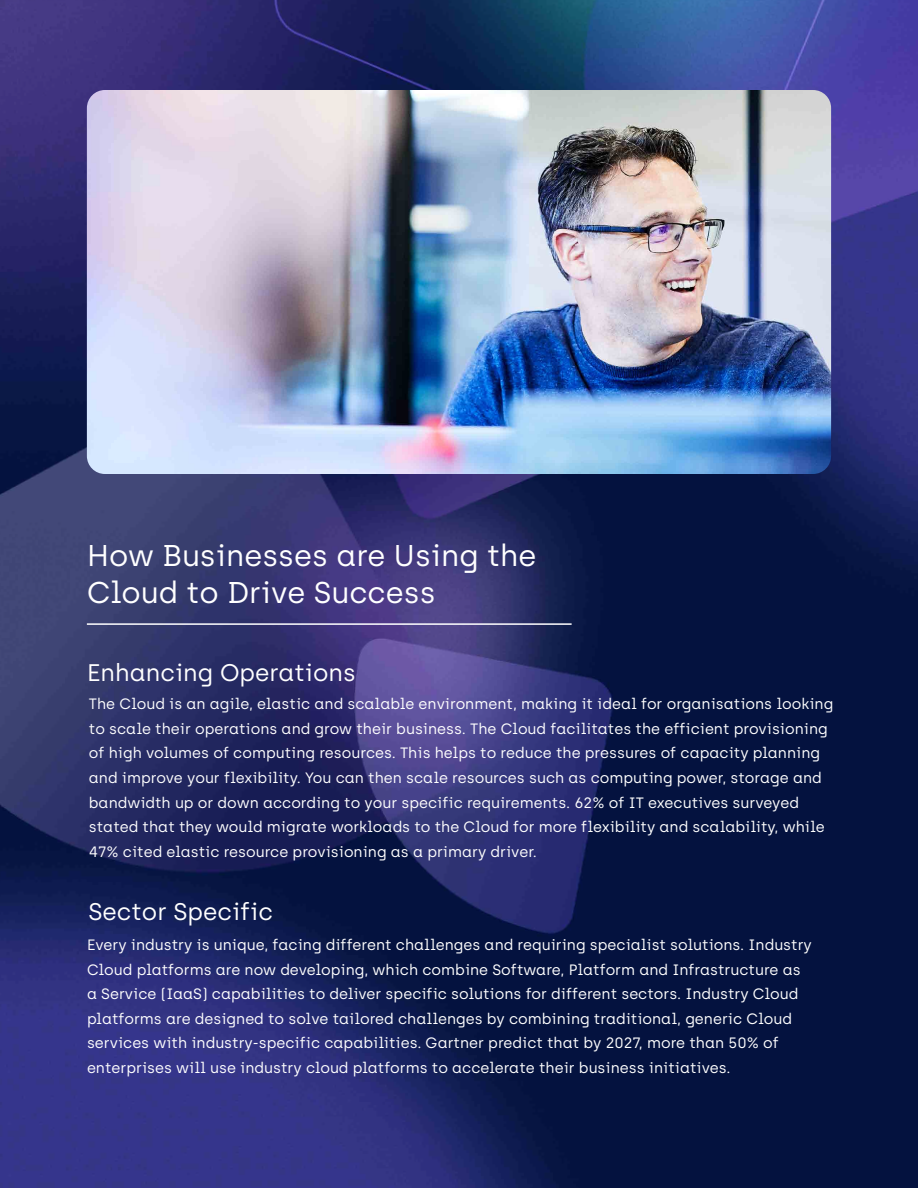
<style>
.page{position:relative;width:918px;height:1188px;background:#fff}
.page>*{position:absolute;margin:0;border:0;box-sizing:border-box;transform-origin:0 0}
.t1{font:30px/36.6px "Archia";color:#fff}
.t2{font:24px "Archia";color:#fff}
.t3{font:15px/24.6px "Archia";color:#fff}
</style>
<div class="page">
<img style="left:0;top:0;width:918px;height:1188px">
<img style="left:87px;top:90px;width:744px;height:384px">
<hr style="left:87px;top:623px;width:485px;height:2px;background:#fff">
<h1 class="t1" style="left:87px;top:537px;width:451px">How Businesses are Using the<br>Cloud to Drive Success</h1>
<h2 class="t2" style="left:87px;top:658px;width:270px">Enhancing Operations</h2>
<p class="t3" style="left:89px;top:692px;width:746px">The Cloud is an agile, elastic and scalable environment, making it ideal for organisations looking to scale their operations and grow their business. The Cloud facilitates the efficient provisioning of high volumes of computing resources. This helps to reduce the pressures of capacity planning and improve your flexibility. You can then scale resources such as computing power, storage and bandwidth up or down according to your specific requirements. 62% of IT executives surveyed stated that they would migrate workloads to the Cloud for more flexibility and scalability, while 47% cited elastic resource provisioning as a primary driver.</p>
<h2 class="t2" style="left:88px;top:898px;width:186px">Sector Specific</h2>
<p class="t3" style="left:87px;top:932px;width:726px">Every industry is unique, facing different challenges and requiring specialist solutions. Industry Cloud platforms are now developing, which combine Software, Platform and Infrastructure as a Service (IaaS) capabilities to deliver specific solutions for different sectors. Industry Cloud platforms are designed to solve tailored challenges by combining traditional, generic Cloud services with industry-specific capabilities. Gartner predict that by 2027, more than 50% of enterprises will use industry cloud platforms to accelerate their business initiatives.</p>
</div>
